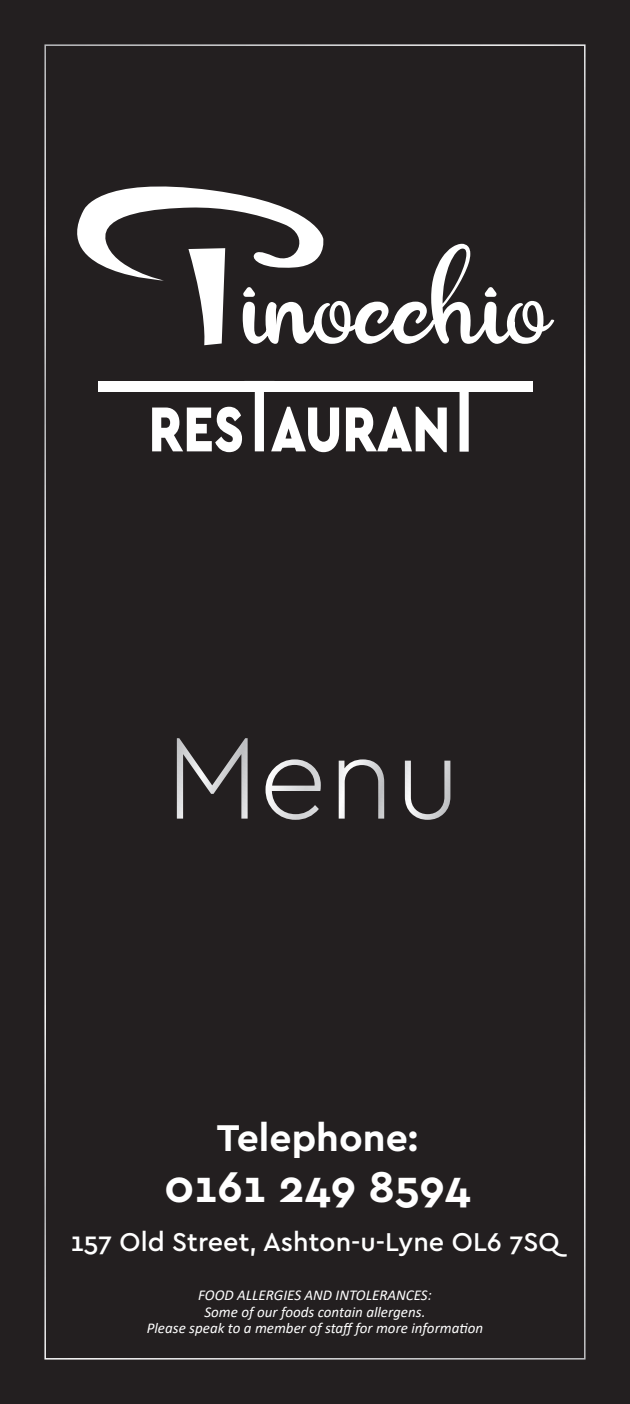
<style>
.page{position:relative;width:630px;height:1404px;background:#fff}
.page>*{position:absolute;margin:0;border:0;box-sizing:border-box;transform-origin:0 0}
.t1{font:300 120px "Cera GR";color:#fff}
.t2{font:700 45px "Cera GR";color:#fff}
.t3{font:700 39px "Cera GR";color:#fff}
.t4{font:500 27px "Cera GR";color:#fff}
.t5{font:italic 15px "Calibri";color:#fff}
</style>
<div class="page">
<div style="left:0;top:0;width:629px;height:1403px;background:#231f20"></div>
<svg style="left:77px;top:186px;width:477px;height:159px"></svg>
<svg style="left:152px;top:391px;width:327px;height:61px"></svg>
<div style="left:98px;top:381px;width:434px;height:10px;background:#fff"></div>
<p class="t1" style="left:165px;top:710px;width:297px">Menu</p>
<p class="t3" style="left:217px;top:1115px;width:203px">Telephone:</p>
<p class="t2" style="left:164px;top:1161px;width:308px">0161 249 8594</p>
<p class="t4" style="left:70px;top:1226px;width:490px">157 Old Street, Ashton-u-Lyne OL6 7SQ</p>
<p class="t5" style="left:198px;top:1284px;width:235px">FOOD ALLERGIES AND INTOLERANCES:</p>
<p class="t5" style="left:204px;top:1301px;width:222px">Some of our foods contain allergens.</p>
<p class="t5" style="left:147px;top:1317px;width:338px">Please speak to a member of staff for more information</p>
</div>
